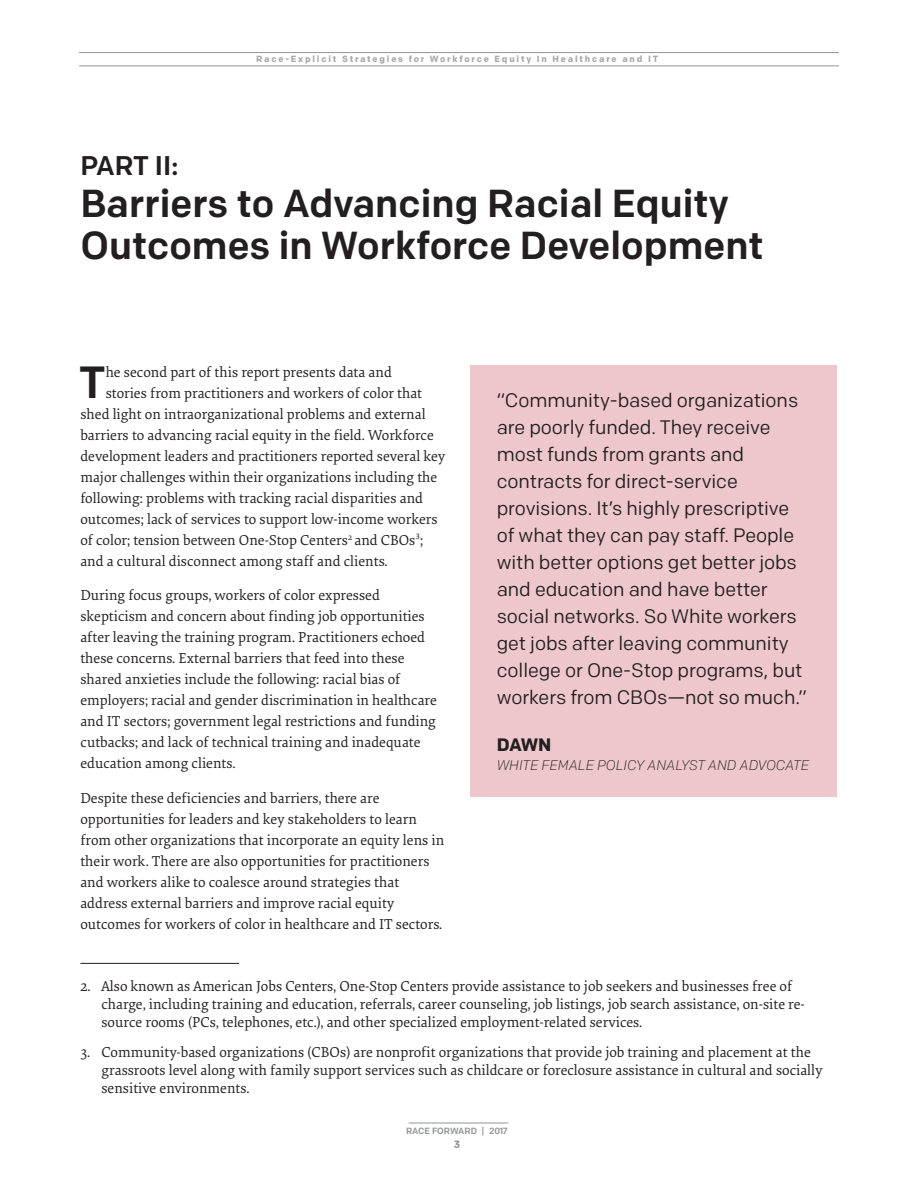
<style>
.page{position:relative;width:918px;height:1188px;background:#fff}
.page>*{position:absolute;margin:0;border:0;box-sizing:border-box;transform-origin:0 0}
.elena_body{font:500 45px "Colfax";color:#231f20}
.heading_1{font:500 39px/42px "Colfax";color:#231f20}
.heading_1-2{font:500 27px "Colfax";letter-spacing:-.01em;color:#231f20}
.pull_quote{font:19.5px/27px "Colfax";letter-spacing:-.005em;color:#231f20}
.pull_quote_author_na{font:700 18px "Colfax";color:#231f20}
.elena_body-2{font:15px/21px "Elena";color:#231f20}
.endnotes{font:15px/18px "Elena";color:#231f20}
.pull_quote_author_ti{font:italic 300 13.95px "Colfax";color:#231f20}
.t1{font:700 10.5px "Colfax";color:#939598}
.t2{font:700 9px "Colfax";letter-spacing:.2em;color:#a8a9ad}
.t3{font:500 9px "Colfax";letter-spacing:-.015em;color:#939598}
</style>
<div class="page">
<hr style="left:79px;top:66px;width:760px;height:1px;background:#939598">
<hr style="left:79px;top:52px;width:760px;height:1px;background:#939598">
<hr style="left:409px;top:1123px;width:99px;height:1px;background:#939598">
<div style="left:470px;top:365px;width:366px;height:432px;background:#edc7cb"></div>
<hr style="left:80px;top:963px;width:159px;height:1px;background:#231f20">
<p class="t2" style="left:256px;top:54px;width:404px">Race-Explicit Strategies for Workforce Equity In Healthcare and IT</p>
<p class="heading_1-2" style="left:80px;top:149px;width:99px">PART II:</p>
<p class="heading_1" style="left:80px;top:182px;width:684px">Barriers to Advancing Racial Equity<br>Outcomes in Workforce Development</p>
<p class="elena_body" style="left:79px;top:354px;width:28px">T</p>
<p class="elena_body-2" style="left:106px;top:361px;width:288px">he second part of this report presents data and</p>
<p class="elena_body-2" style="left:106px;top:382px;width:318px">stories from practitioners and workers of color that</p>
<p class="elena_body-2" style="left:80px;top:403px;width:347px">shed light on intraorganizational problems and external</p>
<p class="elena_body-2" style="left:80px;top:424px;width:355px">barriers to advancing racial equity in the field. Workforce</p>
<p class="elena_body-2" style="left:80px;top:445px;width:366px">development leaders and practitioners reported several key</p>
<p class="elena_body-2" style="left:80px;top:466px;width:358px">major challenges within their organizations including the</p>
<p class="elena_body-2" style="left:80px;top:487px;width:344px">following: problems with tracking racial disparities and</p>
<p class="elena_body-2" style="left:80px;top:508px;width:359px">outcomes; lack of services to support low-income workers</p>
<p class="elena_body-2" style="left:80px;top:529px;width:344px">of color; tension between One-Stop Centers<sup>2</sup> and CBOs<sup>3</sup>;</p>
<p class="elena_body-2" style="left:80px;top:550px;width:309px">and a cultural disconnect among staff and clients.</p>
<p class="elena_body-2" style="left:80px;top:584px;width:358px">During focus groups, workers of color expressed skepticism and concern about finding job opportunities after leaving the training program. Practitioners echoed these concerns. External barriers that feed into these shared anxieties include the following: racial bias of employers; racial and gender discrimination in healthcare and IT sectors; government legal restrictions and funding cutbacks; and lack of technical training and inadequate education among clients.</p>
<p class="elena_body-2" style="left:80px;top:787px;width:365px">Despite these deficiencies and barriers, there are opportunities for leaders and key stakeholders to learn from other organizations that incorporate an equity lens in their work. There are also opportunities for practitioners and workers alike to coalesce around strategies that address external barriers and improve racial equity outcomes for workers of color in healthcare and IT sectors.</p>
<p class="pull_quote" style="left:497px;top:387px;width:312px">“Community-based organizations are poorly funded. They receive most funds from grants and contracts for direct-service provisions. It’s highly prescriptive of what they can pay staff. People with better options get better jobs and education and have better social networks. So White workers get jobs after leaving community college or One-Stop programs, but workers from CBOs—not so much.”</p>
<p class="pull_quote_author_na" style="left:497px;top:733px;width:56px">DAWN</p>
<p class="pull_quote_author_ti" style="left:497px;top:757px;width:314px">WHITE FEMALE POLICY ANALYST AND ADVOCATE</p>
<p class="endnotes" style="left:101px;top:976px;width:705px;text-indent:-21px">2. Also known as American Jobs Centers, One-Stop Centers provide assistance to job seekers and businesses free of charge, including training and education, referrals, career counseling, job listings, job search assistance, on-site re&shy;source rooms (PCs, telephones, etc.), and other specialized employment-related services.</p>
<p class="endnotes" style="left:101px;top:1042px;width:723px;text-indent:-21px">3. Community-based organizations (CBOs) are nonprofit organizations that provide job training and placement at the grassroots level along with family support services such as childcare or foreclosure assistance in cultural and socially sensitive environments.</p>
<p class="t3" style="left:406px;top:1125px;width:103px">RACE FORWARD | 2017</p>
<p class="t1" style="left:454px;top:1138px;width:8px">3</p>
</div>
